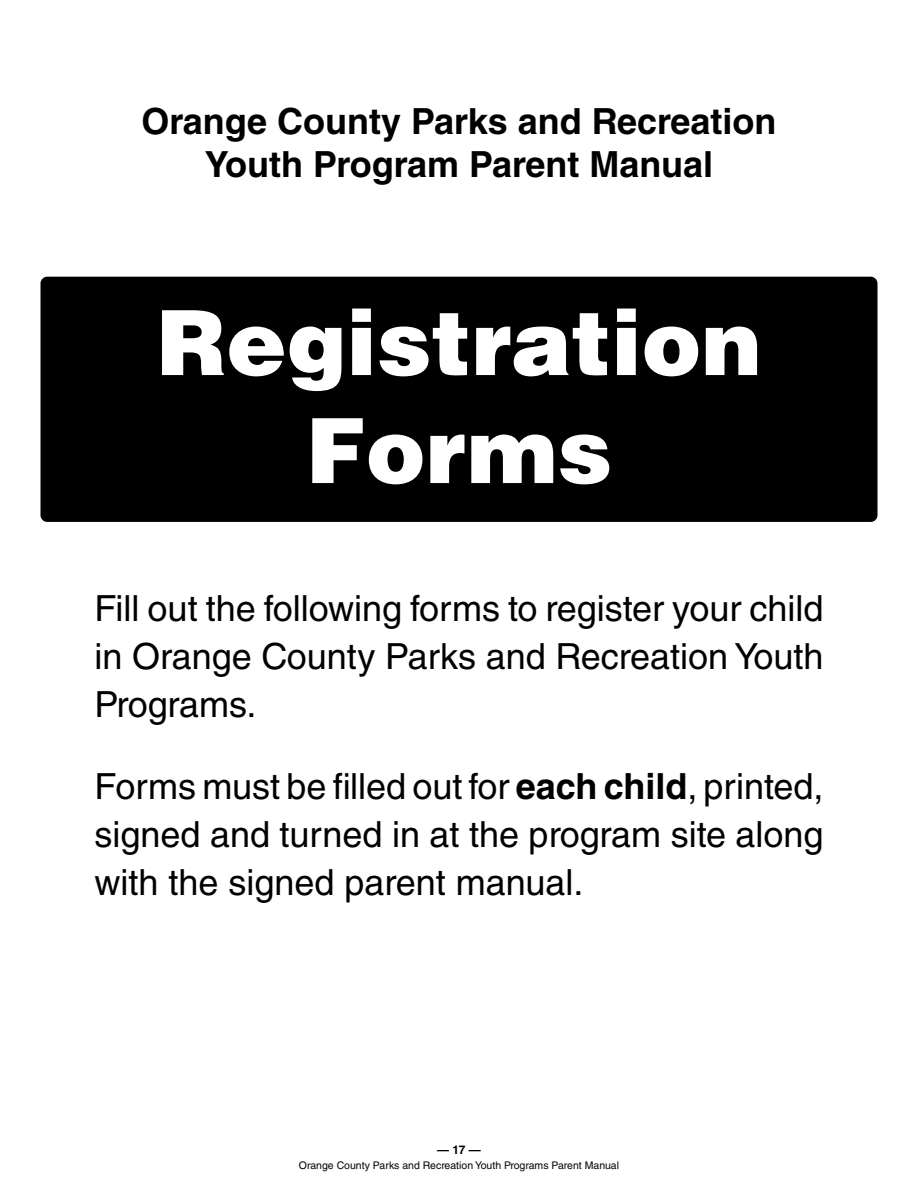
<style>
.page{position:relative;width:918px;height:1188px;background:#fff}
.page>*{position:absolute;margin:0;border:0;box-sizing:border-box;transform-origin:0 0}
.t1{font:900 90px/108px "Helvetica LT Std";color:#fff;text-align:center}
.t2{font:36px/48px "Helvetica LT Std";color:#000;text-align:justify}
.t3{font:700 36px/43.2px "Helvetica LT Std";color:#000;text-align:center}
.t4{font:700 12px "Helvetica LT Std";color:#000}
.t5{font:10.5px "Helvetica LT Std";color:#040503}
.s1{font-weight:700}
</style>
<div class="page">
<div style="left:40px;top:277px;width:838px;height:245px;background:#000;border-radius:7px"></div>
<p class="t3" style="left:142px;top:99px;width:636px">Orange County Parks and Recreation<br>Youth Program Parent Manual</p>
<h2 class="t1" style="left:157px;top:287px;width:606px">Registration<br>Forms</h2>
<p class="t2" style="left:94px;top:584px;width:731px">Fill out the following forms to register your child in Orange County Parks and Recreation Youth Programs.</p>
<p class="t2" style="left:94px;top:762px;width:731px">Forms must be filled out for <span class="s1">each child</span>, printed, signed and turned in at the program site along with the signed parent manual.</p>
<p class="t4" style="left:437px;top:1142px;width:45px">— 17 —</p>
<p class="t5" style="left:299px;top:1161px;width:322px">Orange County Parks and Recreation Youth Programs Parent Manual</p>
</div>
